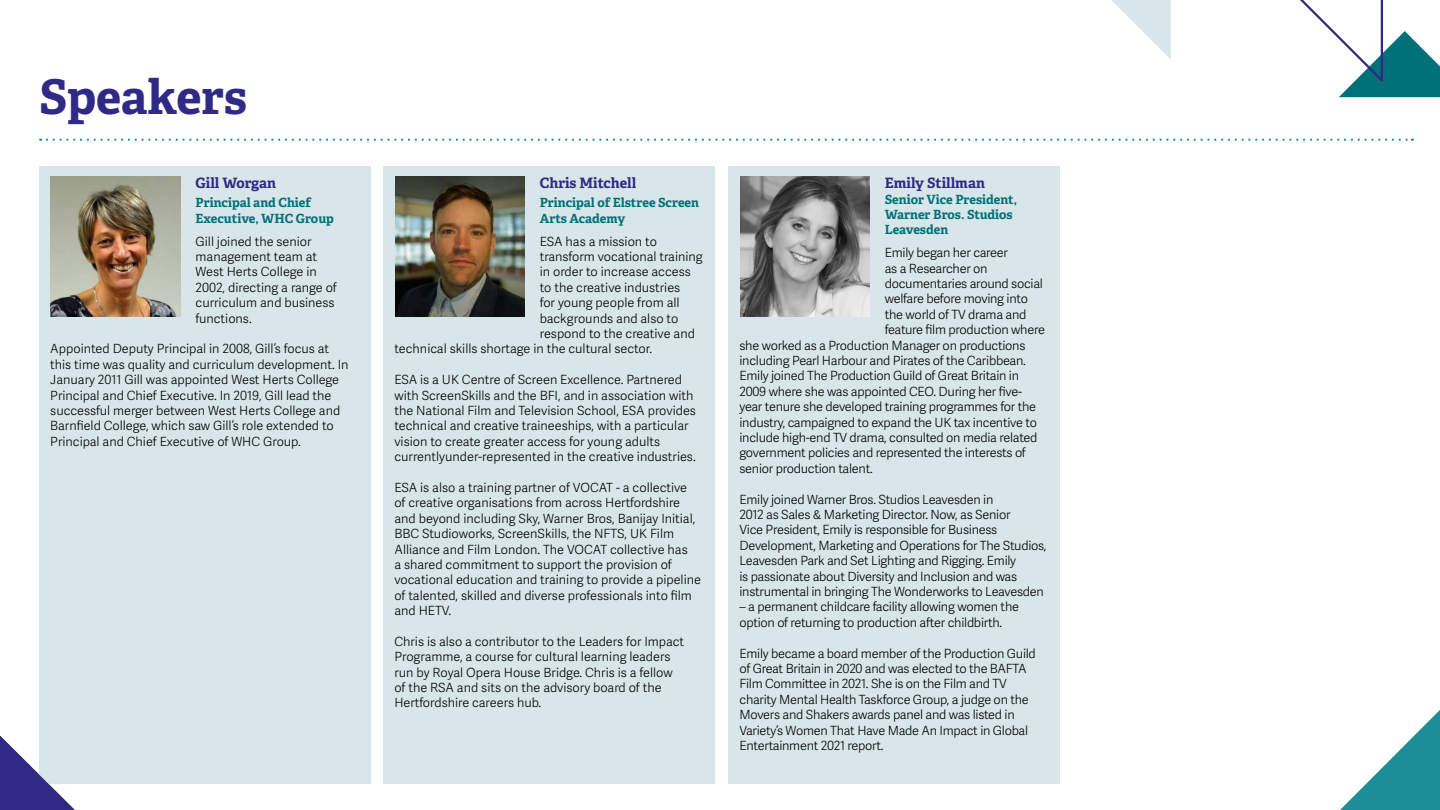
<style>
.page{position:relative;width:1440px;height:810px;background:#fff}
.page>*{position:absolute;margin:0;border:0;box-sizing:border-box;transform-origin:0 0}
.t1{font:700 47.92px "Adelle";letter-spacing:-.005em;color:#2f2a85}
.t2{font:700 14.33px "Adelle";color:#2f2a85}
.t3{font:300 12.67px/15.4px "Adelle Sans";letter-spacing:-.015em;color:#000}
.t4{font:700 12.67px/15.4px "Adelle";color:#007179}
</style>
<div class="page">
<svg style="left:47px;top:139px;width:1366px;height:2px"></svg>
<svg style="left:1112px;top:0;width:59px;height:59px"></svg>
<svg style="left:1300px;top:0;width:140px;height:97px"></svg>
<div style="left:39px;top:166px;width:331px;height:618px;background:#d8e6e9"></div>
<div style="left:383px;top:166px;width:331px;height:618px;background:#d8e6e9"></div>
<div style="left:728px;top:166px;width:331px;height:618px;background:#d8e6e9"></div>
<img style="left:51px;top:177px;width:130px;height:139px">
<img style="left:395px;top:177px;width:130px;height:139px">
<img style="left:740px;top:177px;width:130px;height:139px">
<svg style="left:0;top:736px;width:75px;height:74px"></svg>
<svg style="left:1340px;top:710px;width:100px;height:100px"></svg>
<h1 class="t1" style="left:39px;top:66px;width:210px">Speakers</h1>
<p class="t2" style="left:196px;top:174px;width:82px">Gill Worgan</p>
<p class="t4" style="left:196px;top:195px;width:140px">Principal and Chief<br>Executive, WHC Group</p>
<p class="t3" style="left:196px;top:234px;width:143px">Gill joined the senior management team at<br>West Herts College in<br>2002, directing a range of curriculum and business functions.</p>
<p class="t3" style="left:50px;top:342px;width:300px">Appointed Deputy Principal in 2008, Gill’s focus at this time was quality and curriculum development. In January 2011 Gill was appointed West Herts College Principal and Chief Executive. In 2019, Gill lead the successful merger between West Herts College and Barnfield College, which saw Gill’s role extended to Principal and Chief Executive of WHC Group.</p>
<p class="t2" style="left:540px;top:174px;width:98px">Chris Mitchell</p>
<p class="t4" style="left:540px;top:195px;width:161px">Principal of Elstree Screen<br>Arts Academy</p>
<p class="t3" style="left:540px;top:234px;width:119px">ESA has a mission to</p>
<p class="t3" style="left:540px;top:249px;width:165px">transform vocational training</p>
<p class="t3" style="left:540px;top:265px;width:153px">in order to increase access</p>
<p class="t3" style="left:540px;top:280px;width:142px">to the creative industries</p>
<p class="t3" style="left:540px;top:295px;width:141px">for young people from all</p>
<p class="t3" style="left:540px;top:311px;width:140px">backgrounds and also to</p>
<p class="t3" style="left:540px;top:326px;width:157px">respond to the creative and</p>
<p class="t3" style="left:394px;top:342px;width:259px">technical skills shortage in the cultural sector.</p>
<p class="t3" style="left:394px;top:372px;width:303px">ESA is a UK Centre of Screen Excellence. Partnered with ScreenSkills and the BFI, and in association with the National Film and Television School, ESA provides technical and creative traineeships, with a particular vision to create greater access for young adults currentlyunder-represented in the creative industries.</p>
<p class="t3" style="left:394px;top:480px;width:308px">ESA is also a training partner of VOCAT - a collective of creative organisations from across Hertfordshire and beyond including Sky, Warner Bros, Banijay Initial, BBC Studioworks, ScreenSkills, the NFTS, UK Film Alliance and Film London. The VOCAT collective has<br>a shared commitment to support the provision of vocational education and training to provide a pipeline of talented, skilled and diverse professionals into film and HETV.</p>
<p class="t3" style="left:394px;top:634px;width:291px">Chris is also a contributor to the Leaders for Impact Programme, a course for cultural learning leaders run by Royal Opera House Bridge. Chris is a fellow of the RSA and sits on the advisory board of the Hertfordshire careers hub.</p>
<p class="t2" style="left:885px;top:174px;width:102px">Emily Stillman</p>
<p class="t4" style="left:885px;top:191px;width:134px">Senior Vice President,<br>Warner Bros. Studios<br>Leavesden</p>
<p class="t3" style="left:885px;top:245px;width:125px">Emily began her career</p>
<p class="t3" style="left:885px;top:261px;width:104px">as a Researcher on</p>
<p class="t3" style="left:885px;top:276px;width:160px">documentaries around social</p>
<p class="t3" style="left:885px;top:292px;width:145px">welfare before moving into</p>
<p class="t3" style="left:885px;top:307px;width:143px">the world of TV drama and</p>
<p class="t3" style="left:885px;top:322px;width:162px">feature film production where</p>
<p class="t3" style="left:739px;top:338px;width:288px">she worked as a Production Manager on productions</p>
<p class="t3" style="left:739px;top:353px;width:288px">including Pearl Harbour and Pirates of the Caribbean.</p>
<p class="t3" style="left:739px;top:369px;width:281px">Emily joined The Production Guild of Great Britain in</p>
<p class="t3" style="left:739px;top:384px;width:284px">2009 where she was appointed CEO. During her five-</p>
<p class="t3" style="left:739px;top:399px;width:298px">year tenure she developed training programmes for the</p>
<p class="t3" style="left:739px;top:415px;width:299px">industry, campaigned to expand the UK tax incentive to</p>
<p class="t3" style="left:739px;top:430px;width:300px">include high-end TV drama, consulted on media related</p>
<p class="t3" style="left:739px;top:446px;width:288px">government policies and represented the interests of</p>
<p class="t3" style="left:739px;top:461px;width:135px">senior production talent.</p>
<p class="t3" style="left:739px;top:492px;width:309px">Emily joined Warner Bros. Studios Leavesden in<br>2012 as Sales &amp; Marketing Director. Now, as Senior<br>Vice President, Emily is responsible for Business Development, Marketing and Operations for The Studios, Leavesden Park and Set Lighting and Rigging. Emily<br>is passionate about Diversity and Inclusion and was instrumental in bringing The Wonderworks to Leavesden</p>
<p class="t3" style="left:739px;top:600px;width:281px">– a permanent childcare facility allowing women the option of returning to production after childbirth.</p>
<p class="t3" style="left:739px;top:646px;width:298px">Emily became a board member of the Production Guild of Great Britain in 2020 and was elected to the BAFTA Film Committee in 2021. She is on the Film and TV charity Mental Health Taskforce Group, a judge on the Movers and Shakers awards panel and was listed in Variety’s Women That Have Made An Impact in Global Entertainment 2021 report.</p>
</div>
